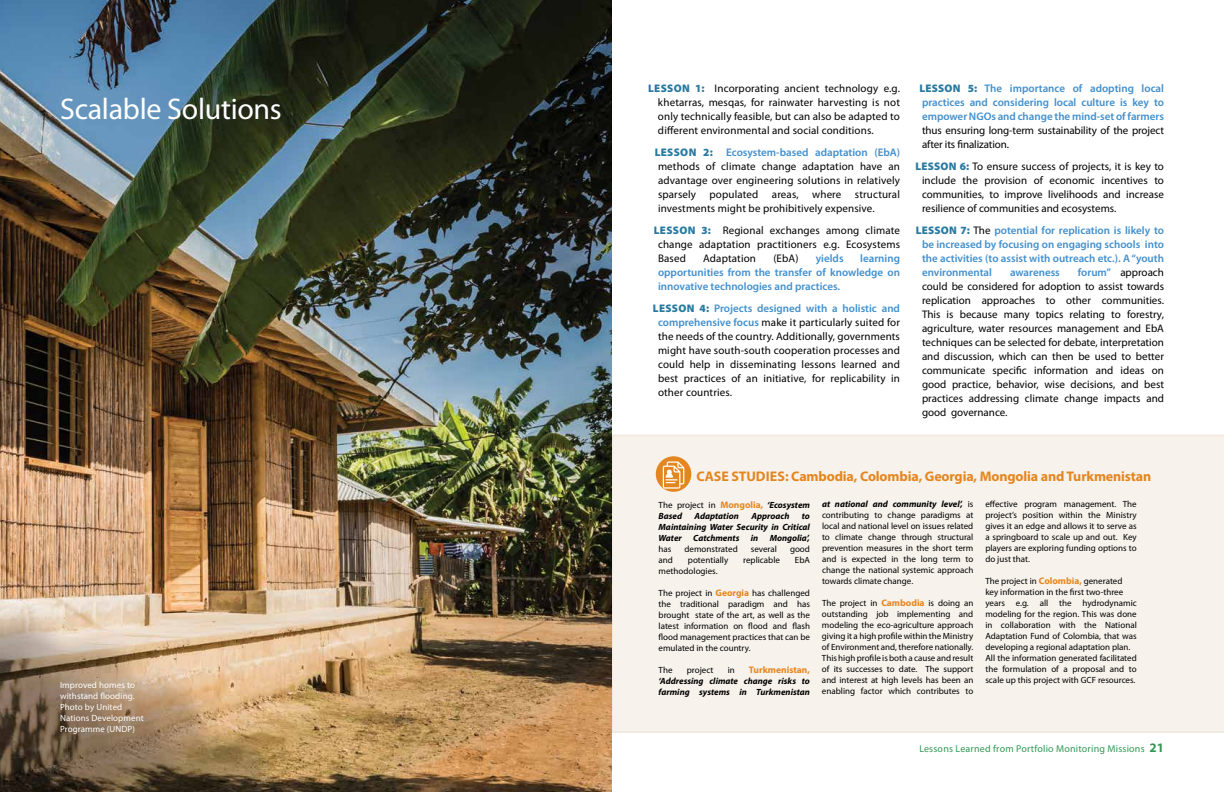
<style>
.page{position:relative;width:1224px;height:792px;background:#fff}
.page>*{position:absolute;margin:0;border:0;box-sizing:border-box;transform-origin:0 0}
.t1{font:30px "Myriad Pro";letter-spacing:-.01em;color:#fff}
.t2{font:700 14px "Myriad Pro";letter-spacing:-.01em;color:#e4861f}
.t3{font:11px/14px "Myriad Pro";letter-spacing:.005em;color:#000;text-align:justify}
.t4{font:600 11px/14px "Myriad Pro";color:#418fcd;text-align:justify}
.t5{font:10px "Myriad Pro";letter-spacing:.02em;color:#339854}
.t6{font:700 9.5px "Myriad Pro";color:#e4861f}
.t7{font:9px/11px "Myriad Pro";color:#000;text-align:justify}
.t8{font:italic 700 9px/11px "Myriad Pro";color:#000}
.t9{font:9px/11px "Myriad Pro";letter-spacing:.01em;color:#fff}
.s1{font-weight:900;color:#2879a0}
.s2{font-weight:600;color:#418fcd}
.s3{font-weight:400;color:#000}
.s4{font-weight:400;font-style:normal}
.s5{font-style:normal;font-size:9.5px;color:#e4861f}
.s6{font-weight:700;font-size:9.5px;color:#e4861f}
.s7{font-weight:700;font-style:italic}
.s8{font-weight:700;font-size:13px}
</style>
<div class="page">
<div style="left:612px;top:435px;width:612px;height:298px;background:#f7f2ec"></div>
<img style="left:0;top:0;width:612px;height:792px">
<svg style="left:656px;top:456px;width:35px;height:36px"></svg>
<svg style="left:663px;top:461px;width:21px;height:28px"></svg>
<h1 class="t1" style="left:60px;top:90px;width:223px">Scalable Solutions</h1>
<p class="t9" style="left:60px;top:679px;width:85px">Improved homes to withstand flooding.<br>Photo by United<br>Nations Development<br>Programme (UNDP)</p>
<p class="t3" style="left:658px;top:81px;width:244px;text-indent:-10px"><span class="s1">LESSON 1:</span> Incorporating ancient technology e.g. khetarras, mesqas, for rainwater harvesting is not only technically feasible, but can also be adapted to different environmental and social conditions.</p>
<p class="t3" style="left:658px;top:145px;width:244px;text-indent:-3px"><span class="s1">LESSON 2:</span> <span class="s2">Ecosystem-based adaptation (EbA) </span>methods of climate change adaptation have an advantage over engineering solutions in relatively sparsely populated areas, where structural investments might be prohibitively expensive.</p>
<p class="t3" style="left:658px;top:223px;width:244px;text-indent:-4px"><span class="s1">LESSON 3:</span> Regional exchanges among climate change adaptation practitioners e.g. Ecosystems Based</p>
<p class="t4" style="left:658px;top:251px;width:243px;text-indent:202px">learning opportunities from the transfer of knowledge on innovative technologies and practices.</p>
<p class="t3" style="left:658px;top:301px;width:244px;text-indent:-5px"><span class="s1">LESSON 4:</span> <span class="s2">Projects designed with a holistic and comprehensive focus</span> make it particularly suited for the needs of the country. Additionally, governments might have south-south cooperation processes and could help in disseminating lessons learned and best practices of an initiative, for replicability in other countries.</p>
<p class="t3" style="left:703px;top:251px;width:54px">Adaptation</p>
<p class="t3" style="left:773px;top:251px;width:27px">(EbA)</p>
<p class="t4" style="left:816px;top:251px;width:29px">yields</p>
<p class="t4" style="left:919px;top:81px;width:246px"><span class="s1">LESSON 5:</span> The importance of adopting local practices and considering local culture is key to empower NGOs and change the mind-set of farmers</p>
<p class="t3" style="left:922px;top:123px;width:244px">thus ensuring long-term sustainability of the project after its finalization.</p>
<p class="t3" style="left:922px;top:159px;width:244px;text-indent:-7px"><span class="s1">LESSON 6:</span> To ensure success of projects, it is key to include the provision of economic incentives to communities, to improve livelihoods and increase resilience of communities and ecosystems.</p>
<p class="t4" style="left:922px;top:223px;width:244px;text-indent:-6px"><span class="s1">LESSON 7:</span> <span class="s3">The</span> potential for replication is likely to be increased by focusing on engaging schools into the activities (to assist with outreach etc.). A “youth environmental</p>
<p class="t3" style="left:922px;top:265px;width:244px;text-indent:156px"><span class="s2">forum”</span> approach could be considered for adoption to assist towards replication approaches to other communities.<br>This is because many topics relating to forestry, agriculture, water resources management and EbA techniques can be selected for debate, interpretation and discussion, which can then be used to better communicate specific information and ideas on good practice, behavior, wise decisions, and best practices addressing climate change impacts and good governance.</p>
<p class="t4" style="left:1010px;top:265px;width:51px">awareness</p>
<p class="t2" style="left:697px;top:467px;width:456px">CASE STUDIES: Cambodia, Colombia, Georgia, Mongolia and Turkmenistan</p>
<p class="t8" style="left:659px;top:499px;width:153px"><span class="s4">The project in</span> <span class="s5">Mongolia,</span> ‘Ecosystem<br>Based</p>
<p class="t8" style="left:695px;top:510px;width:46px">Adaptation</p>
<p class="t8" style="left:751px;top:510px;width:40px">Approach</p>
<p class="t8" style="left:659px;top:510px;width:153px;text-align:justify;text-indent:143px">to Maintaining Water Security in Critical Water</p>
<p class="t8" style="left:693px;top:532px;width:48px">Catchments</p>
<p class="t8" style="left:751px;top:532px;width:9px">in</p>
<p class="t8" style="left:770px;top:532px;width:42px">Mongolia’,</p>
<p class="t7" style="left:659px;top:543px;width:14px">has</p>
<p class="t7" style="left:685px;top:543px;width:55px">demonstrated</p>
<p class="t7" style="left:751px;top:543px;width:28px">several</p>
<p class="t7" style="left:790px;top:543px;width:21px">good</p>
<p class="t7" style="left:659px;top:554px;width:16px">and</p>
<p class="t7" style="left:688px;top:554px;width:42px">potentially</p>
<p class="t7" style="left:743px;top:554px;width:38px">replicable</p>
<p class="t7" style="left:795px;top:554px;width:17px">EbA</p>
<p class="t7" style="left:659px;top:565px;width:60px">methodologies.</p>
<p class="t7" style="left:659px;top:587px;width:153px">The project in <span class="s6">Georgia</span> has challenged the traditional paradigm and has brought state of the art, as well as the latest information on flood and flash flood management practices that can be emulated in the country.</p>
<p class="t7" style="left:659px;top:664px;width:15px">The</p>
<p class="t7" style="left:687px;top:664px;width:28px">project</p>
<p class="t7" style="left:728px;top:664px;width:9px">in</p>
<p class="t6" style="left:749px;top:663px;width:63px">Turkmenistan,</p>
<p class="t8" style="left:659px;top:675px;width:153px">‘Addressing climate change risks to farming systems in Turkmenistan</p>
<p class="t7" style="left:822px;top:499px;width:153px"><span class="s7">at national and community level’,</span> is contributing to change paradigms at local and national level on issues related to climate change through structural prevention measures in the short term and is expected in the long term to change the national systemic approach towards climate change.</p>
<p class="t7" style="left:822px;top:598px;width:153px">The project in <span class="s6">Cambodia</span> is doing an outstanding job implementing and modeling the eco-agriculture approach giving it a high profile within the Ministry of Environment and, therefore nationally.<br>This high profile is both a cause and result of its successes to date. The support and interest at high levels has been an enabling factor which contributes to</p>
<p class="t7" style="left:985px;top:499px;width:153px">effective program management. The project’s position within the Ministry gives it an edge and allows it to serve as a springboard to scale up and out. Key players are exploring funding options to do just that.</p>
<p class="t7" style="left:985px;top:576px;width:153px;text-align:left">The project in <span class="s6">Colombia,</span> generated key information in the first two-three years e.g. all the hydrodynamic modeling for the region. This was done in collaboration with the National Adaptation Fund of Colombia, that was developing a regional adaptation plan.<br>All the information generated facilitated the formulation of a proposal and to scale up this project with GCF resources.</p>
<p class="t5" style="left:919px;top:742px;width:246px">Lessons Learned from Portfolio Monitoring Missions <span class="s8">21</span></p>
</div>
